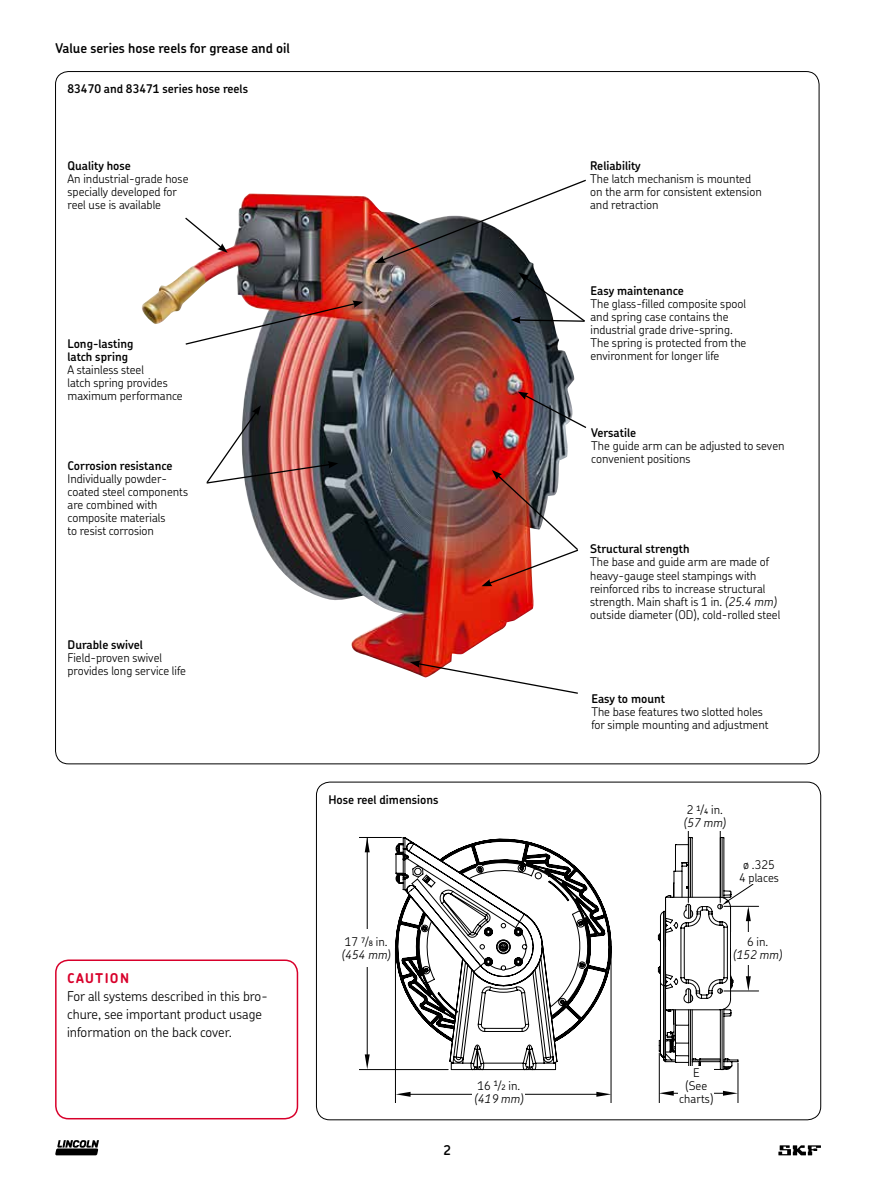
<style>
.page{position:relative;width:893px;height:1191px;background:#fff}
.page>*{position:absolute;margin:0;border:0;box-sizing:border-box;transform-origin:0 0}
.t1{font:300 13.5px/17.9px "SKF Chevin";color:#000}
.t2{font:600 13.5px "SKF Chevin";color:#000}
.t3{font:700 13.5px "SKF Chevin";letter-spacing:.1em;color:#d8002b}
.t4{font:300 12px/13px "SKF Chevin";color:#000}
.t5{font:600 12px/13px "SKF Chevin";color:#000}
.t6{font:italic 300 12px/13px "SKF Chevin";color:#000}
.s1{font-style:normal}
.s2{font-weight:500;font-style:normal;font-size:7.5px}
.s3{font-style:italic}
</style>
<div class="page">
<img style="left:142px;top:193px;width:433px;height:478px">
<svg style="left:184px;top:216px;width:43px;height:37px"></svg>
<img style="left:184px;top:301px;width:179px;height:45px">
<svg style="left:375px;top:179px;width:211px;height:84px"></svg>
<svg style="left:510px;top:273px;width:75px;height:51px"></svg>
<svg style="left:517px;top:392px;width:70px;height:37px"></svg>
<img style="left:481px;top:470px;width:97px;height:116px">
<svg style="left:410px;top:660px;width:168px;height:34px"></svg>
<img style="left:205px;top:405px;width:133px;height:79px">
<svg style="left:396px;top:1092px;width:14px;height:5px"></svg>
<svg style="left:596px;top:1092px;width:14px;height:5px"></svg>
<hr style="left:395px;top:948px;width:1px;height:155px;background:#000">
<hr style="left:524px;top:1094px;width:78px;height:1px;background:#000">
<hr style="left:610px;top:948px;width:1px;height:155px;background:#000">
<hr style="left:688px;top:820px;width:1px;height:82px;background:#000">
<hr style="left:720px;top:820px;width:1px;height:82px;background:#000">
<hr style="left:659px;top:1053px;width:1px;height:50px;background:#000">
<hr style="left:737px;top:1063px;width:1px;height:40px;background:#000">
<svg style="left:360px;top:837px;width:250px;height:234px"></svg>
<hr style="left:408px;top:1094px;width:79px;height:1px;background:#000">
<svg style="left:657px;top:837px;width:102px;height:263px"></svg>
<div style="left:338px;top:929px;width:56px;height:38px;background:#fff"></div>
<div style="left:472px;top:1074px;width:53px;height:34px;background:#fff"></div>
<div style="left:731px;top:932px;width:52px;height:32px;background:#fff"></div>
<div style="left:681px;top:801px;width:47px;height:30px;background:#fff"></div>
<div style="left:678px;top:1067px;width:36px;height:37px;background:#fff"></div>
<div style="left:731px;top:858px;width:55px;height:26px;background:#fff"></div>
<svg style="left:778px;top:1145px;width:43px;height:10px"></svg>
<svg style="left:55px;top:1140px;width:44px;height:15px"></svg>
<div style="left:55px;top:959px;width:243px;height:160px;border:2px solid #d8002b;border-radius:13px"></div>
<p class="t2" style="left:56px;top:40px;width:236px">Value series hose reels for grease and oil</p>
<p class="t5" style="left:67px;top:82px;width:182px">83470 and 83471 series hose reels</p>
<p class="t5" style="left:67px;top:159px;width:65px">Quality hose</p>
<p class="t4" style="left:67px;top:172px;width:122px">An industrial-grade hose specially developed for reel use is available</p>
<p class="t5" style="left:67px;top:336px;width:67px">Long-lasting latch spring</p>
<p class="t4" style="left:67px;top:362px;width:117px">A stainless steel<br>latch spring provides maximum performance</p>
<p class="t5" style="left:67px;top:459px;width:106px">Corrosion resistance</p>
<p class="t4" style="left:67px;top:472px;width:122px">Individually powder&shy;coated steel components are combined with composite materials<br>to resist corrosion</p>
<p class="t5" style="left:67px;top:638px;width:77px">Durable swivel</p>
<p class="t4" style="left:67px;top:651px;width:120px">Field-proven swivel provides long service life</p>
<p class="t5" style="left:328px;top:793px;width:111px">Hose reel dimensions</p>
<p class="t3" style="left:67px;top:970px;width:64px">CAUTION</p>
<p class="t1" style="left:67px;top:987px;width:202px">For all systems described in this bro&shy;chure, see important product usage information on the back cover.</p>
<p class="t6" style="left:342px;top:935px;width:50px"><span class="s1">17</span> <sup>7</sup><span class="s1">/</span><span class="s2">8</span> <span class="s1">in. </span>(454 mm)</p>
<p class="t2" style="left:443px;top:1142px;width:9px">2</p>
<p class="t6" style="left:474px;top:1078px;width:50px"><span class="s1">16</span> <sup>1</sup><span class="s1">/</span><span class="s2">2</span> <span class="s1">in. </span>(419 mm)</p>
<p class="t5" style="left:590px;top:159px;width:52px">Reliability</p>
<p class="t4" style="left:590px;top:172px;width:173px">The latch mechanism is mounted on the arm for consistent extension and retraction</p>
<p class="t5" style="left:590px;top:284px;width:95px">Easy maintenance</p>
<p class="t4" style="left:590px;top:297px;width:157px">The glass-filled composite spool and spring case contains the industrial grade drive-spring.<br>The spring is protected from the environment for longer life</p>
<p class="t5" style="left:591px;top:426px;width:46px">Versatile</p>
<p class="t4" style="left:591px;top:439px;width:195px">The guide arm can be adjusted to seven convenient positions</p>
<p class="t5" style="left:590px;top:542px;width:101px">Structural strength</p>
<p class="t4" style="left:590px;top:555px;width:192px">The base and guide arm are made of heavy-gauge steel stampings with reinforced ribs to increase structural strength. Main shaft is 1 in. <span class="s3">(25.4 mm) </span>outside diameter (OD), cold-rolled steel</p>
<p class="t5" style="left:591px;top:692px;width:75px">Easy to mount</p>
<p class="t4" style="left:591px;top:705px;width:179px">The base features two slotted holes for simple mounting and adjustment</p>
<p class="t6" style="left:684px;top:803px;width:43px"><span class="s1">2</span> <sup>1</sup><span class="s1">/</span><span class="s2">4</span> <span class="s1">in. </span>(57 mm)</p>
<p class="t4" style="left:739px;top:858px;width:41px;text-align:center">ø .325<br>4 places</p>
<p class="t4" style="left:747px;top:935px;width:23px">6 in.</p>
<p class="t6" style="left:733px;top:948px;width:50px">(152 mm)</p>
<p class="t4" style="left:679px;top:1066px;width:35px;text-align:center">E<br>(See charts)</p>
</div>
